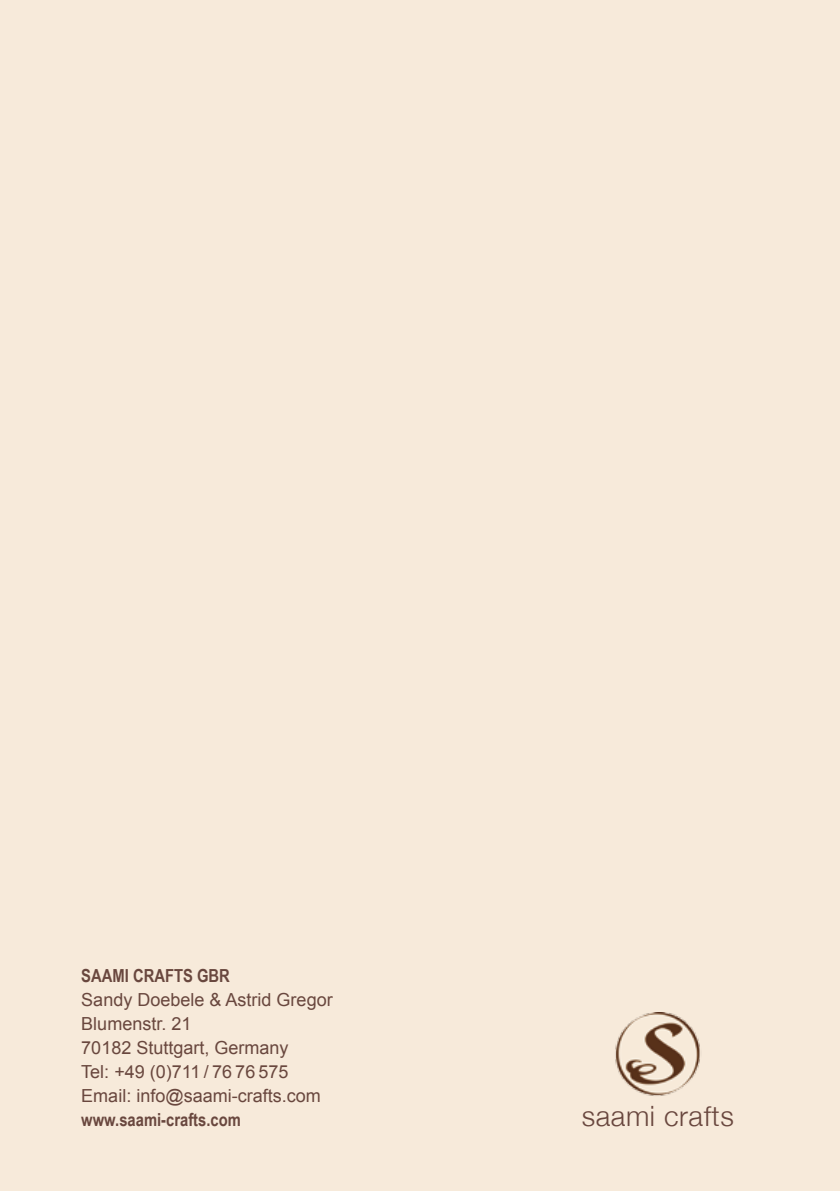
<style>
.page{position:relative;width:840px;height:1191px;background:#fff}
.page>*{position:absolute;margin:0;border:0;box-sizing:border-box;transform-origin:0 0}
.t1{font:300 28px "Helvetica Neue";letter-spacing:.02em;color:#69473e}
.t2{font:18px/24px "Arial";color:#69473e}
.t3{font:700 18px "Arial Narrow";color:#69473e}
</style>
<div class="page">
<div style="left:0;top:0;width:838px;height:1191px;background:#f7eada"></div>
<img style="left:615px;top:1012px;width:85px;height:84px">
<p class="t3" style="left:81px;top:962px;width:149px">saami crafts GbR</p>
<p class="t2" style="left:81px;top:987px;width:253px">Sandy Doebele &amp; Astrid Gregor<br>Blumenstr. 21<br>70182 Stuttgart, Germany<br>Tel: +49 (0)711 / 76 76 575<br>Email: info@saami-crafts.com</p>
<p class="t3" style="left:81px;top:1106px;width:161px">www.saami-crafts.com</p>
<h1 class="t1" style="left:581px;top:1093px;width:153px">saami crafts</h1>
</div>
